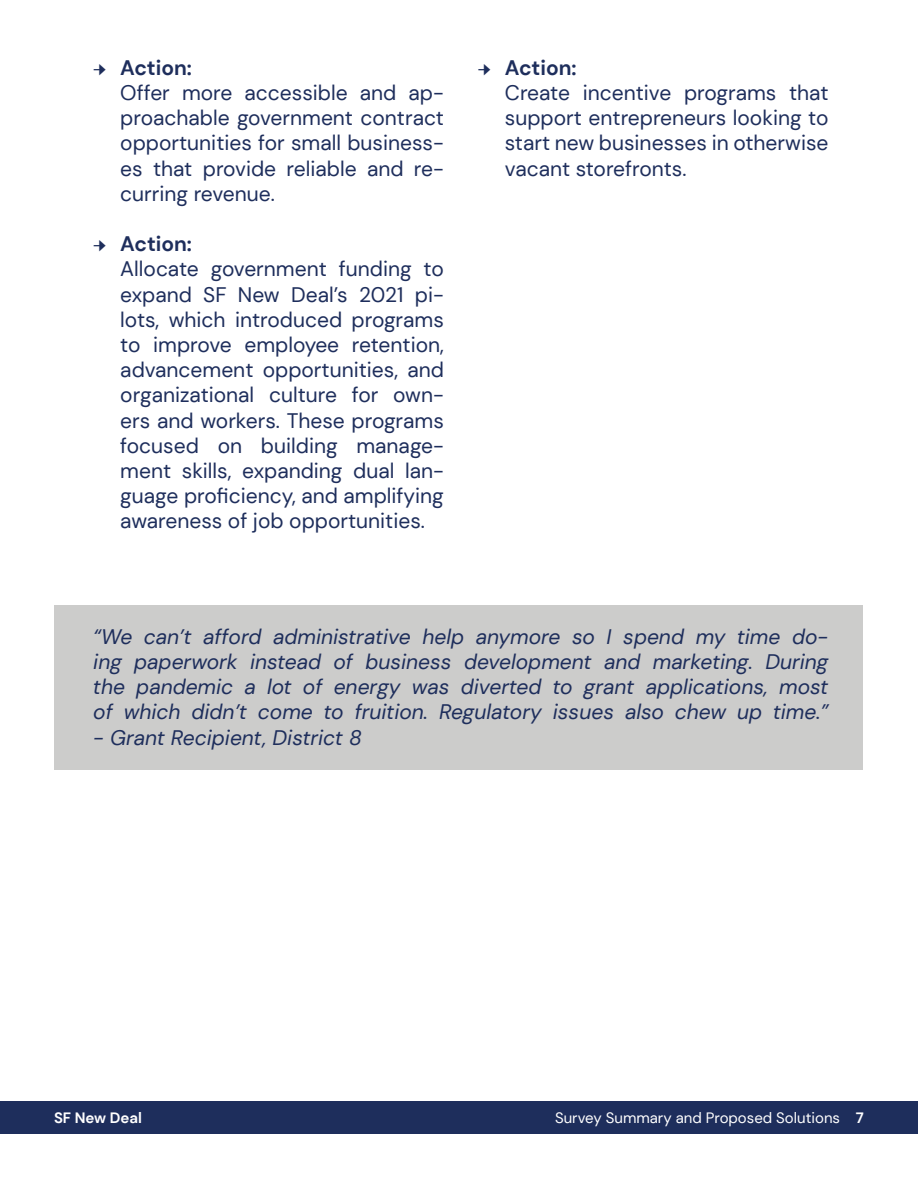
<style>
.page{position:relative;width:918px;height:1188px;background:#fff}
.page>*{position:absolute;margin:0;border:0;box-sizing:border-box;transform-origin:0 0}
.t1{font:21px/25.2px "DM Sans";color:#1e2e5c}
.t2{font:italic 21px/25.2px "DM Sans";color:#1e2e5c;text-align:justify}
.t3{font:15px "DM Sans";color:#fff}
.t4{font:700 15px "DM Sans";color:#fff}
.s1{font-family:"Minion Pro"}
.s2{font-weight:700}
</style>
<div class="page">
<div style="left:55px;top:605px;width:808px;height:165px;background:#cccccb"></div>
<div style="left:0;top:1102px;width:918px;height:32px;background:#1e2e5c"></div>
<p class="t1" style="left:120px;top:55px;width:325px;text-indent:-27px"><span class="s1">Ș</span> <span class="s2">Action:<br></span>Offer more accessible and ap&shy;proachable government contract opportunities for small business&shy;es that provide reliable and re&shy;curring revenue.</p>
<p class="t1" style="left:120px;top:231px;width:325px;text-indent:-27px"><span class="s1">Ș</span> <span class="s2">Action:<br></span>Allocate government funding to expand SF New Deal’s 2021 pi&shy;lots, which introduced programs to improve employee retention, advancement opportunities, and organizational culture for own&shy;ers and workers. These programs focused on building manage&shy;ment skills, expanding dual lan&shy;guage proficiency, and amplifying awareness of job opportunities.</p>
<p class="t1" style="left:505px;top:55px;width:325px;text-indent:-27px"><span class="s1">Ș</span> <span class="s2">Action:<br></span>Create incentive programs that support entrepreneurs looking to start new businesses in otherwise vacant storefronts.</p>
<p class="t2" style="left:93px;top:624px;width:737px">“We can’t afford administrative help anymore so I spend my time do&shy;ing paperwork instead of business development and marketing. During the pandemic a lot of energy was diverted to grant applications, most of which didn’t come to fruition. Regulatory issues also chew up time.”</p>
<p class="t2" style="left:93px;top:725px;width:270px">- Grant Recipient, District 8</p>
<p class="t4" style="left:54px;top:1109px;width:90px">SF New Deal</p>
<p class="t3" style="left:555px;top:1109px;width:310px">Survey Summary and Proposed Solutions <span class="s2">7</span></p>
</div>
